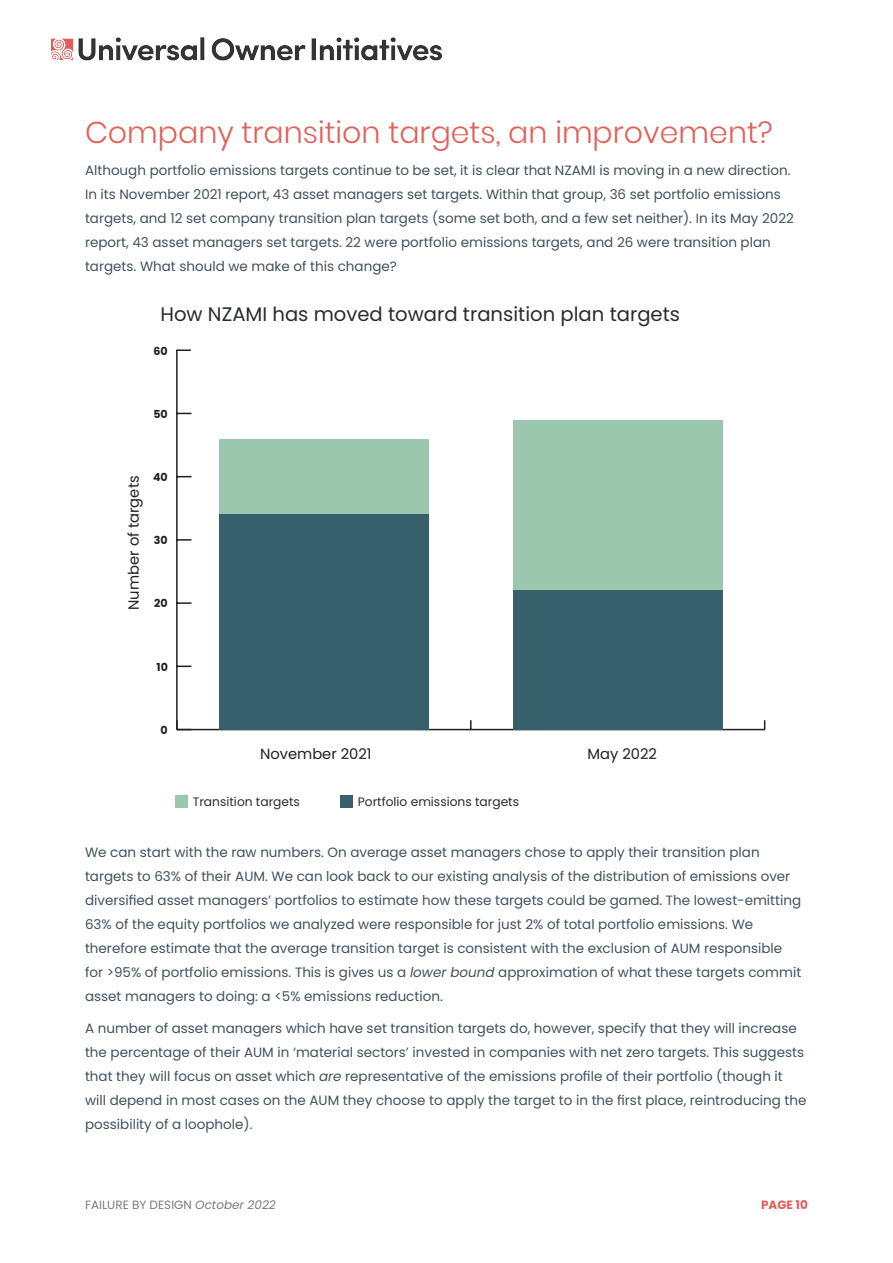
<style>
.page{position:relative;width:893px;height:1263px;background:#fff}
.page>*{position:absolute;margin:0;border:0;box-sizing:border-box;transform-origin:0 0}
.Section_Headers{font:300 30px "Poppins";color:#e1605a}
.t1{font:19.65px "Poppins";color:#292c2f}
.t2{font:14.7px "Poppins";color:#231f20}
.Body{font:13.5px/24px "Poppins";color:#40525e}
.t3{font:12.3px "Poppins";color:#292c2f}
.t4{font:12px "Poppins";color:#797c7d}
.t5{font:700 12px "Poppins";color:#e05e59}
.t6{font:700 11.1px "Poppins";color:#231f20}
.s1{font-style:italic}
</style>
<div class="page">
<hr style="left:177px;top:729px;width:588px;height:1px;background:#231f20">
<hr style="left:176px;top:350px;width:2px;height:379px;background:#231f20">
<svg style="left:176px;top:720px;width:15px;height:10px"></svg>
<svg style="left:178px;top:666px;width:13px;height:1px"></svg>
<svg style="left:178px;top:602px;width:13px;height:2px"></svg>
<svg style="left:178px;top:539px;width:13px;height:2px"></svg>
<svg style="left:178px;top:476px;width:13px;height:1px"></svg>
<svg style="left:178px;top:413px;width:13px;height:1px"></svg>
<svg style="left:176px;top:349px;width:15px;height:2px"></svg>
<div style="left:219px;top:439px;width:209px;height:76px;background:#9cc7af"></div>
<div style="left:513px;top:420px;width:209px;height:170px;background:#9cc7af"></div>
<div style="left:219px;top:515px;width:209px;height:215px;background:#37606c"></div>
<div style="left:513px;top:590px;width:209px;height:140px;background:#37606c"></div>
<div style="left:175px;top:795px;width:12px;height:12px;background:#9cc7af"></div>
<div style="left:340px;top:795px;width:13px;height:12px;background:#37606c"></div>
<img style="left:51px;top:37px;width:391px;height:24px">
<p class="Section_Headers" style="left:85px;top:115px;width:689px">Company transition targets, an improvement?</p>
<p class="Body" style="left:85px;top:159px;width:710px">Although portfolio emissions targets continue to be set, it is clear that NZAMI is moving in a new direction.<br>In its November 2021 report, 43 asset managers set targets. Within that group, 36 set portfolio emissions targets, and 12 set company transition plan targets (some set both, and a few set neither). In its May 2022 report, 43 asset managers set targets. 22 were portfolio emissions targets, and 26 were transition plan targets. What should we make of this change?</p>
<h2 class="t1" style="left:161px;top:303px;width:521px">How NZAMI has moved toward transition plan targets</h2>
<p class="t6" style="left:154px;top:345px;width:16px">60</p>
<p class="t6" style="left:153px;top:407px;width:16px">50</p>
<p class="t2" style="left:125px;top:610px;width:136px;rotate:-90deg">Number of targets</p>
<p class="t6" style="left:153px;top:470px;width:16px">40</p>
<p class="t6" style="left:154px;top:534px;width:15px">30</p>
<p class="t6" style="left:154px;top:597px;width:15px">20</p>
<p class="t6" style="left:157px;top:660px;width:13px">10</p>
<p class="t6" style="left:160px;top:724px;width:9px">0</p>
<p class="t2" style="left:260px;top:745px;width:113px">November 2021</p>
<p class="t2" style="left:588px;top:745px;width:71px">May 2022</p>
<p class="t3" style="left:193px;top:794px;width:109px">Transition targets</p>
<p class="t3" style="left:358px;top:794px;width:163px">Portfolio emissions targets</p>
<p class="Body" style="left:85px;top:840px;width:718px">We can start with the raw numbers. On average asset managers chose to apply their transition plan targets to 63% of their AUM. We can look back to our existing analysis of the distribution of emissions over diversified asset managers’ portfolios to estimate how these targets could be gamed. The lowest-emitting 63% of the equity portfolios we analyzed were responsible for just 2% of total portfolio emissions. We therefore estimate that the average transition target is consistent with the exclusion of AUM responsible for &gt;95% of portfolio emissions. This is gives us a <span class="s1">lower bound</span> approximation of what these targets commit asset managers to doing: a &lt;5% emissions reduction.</p>
<p class="Body" style="left:85px;top:1016px;width:723px">A number of asset managers which have set transition targets do, however, specify that they will increase the percentage of their AUM in ‘material sectors’ invested in companies with net zero targets. This suggests that they will focus on asset which <span class="s1">are</span> representative of the emissions profile of their portfolio (though it will depend in most cases on the AUM they choose to apply the target to in the first place, reintroducing the possibility of a loophole).</p>
<p class="t4" style="left:85px;top:1198px;width:192px">FAILURE BY DESIGN <span class="s1">October 2022</span></p>
<p class="t5" style="left:761px;top:1198px;width:48px">PAGE 10</p>
</div>
